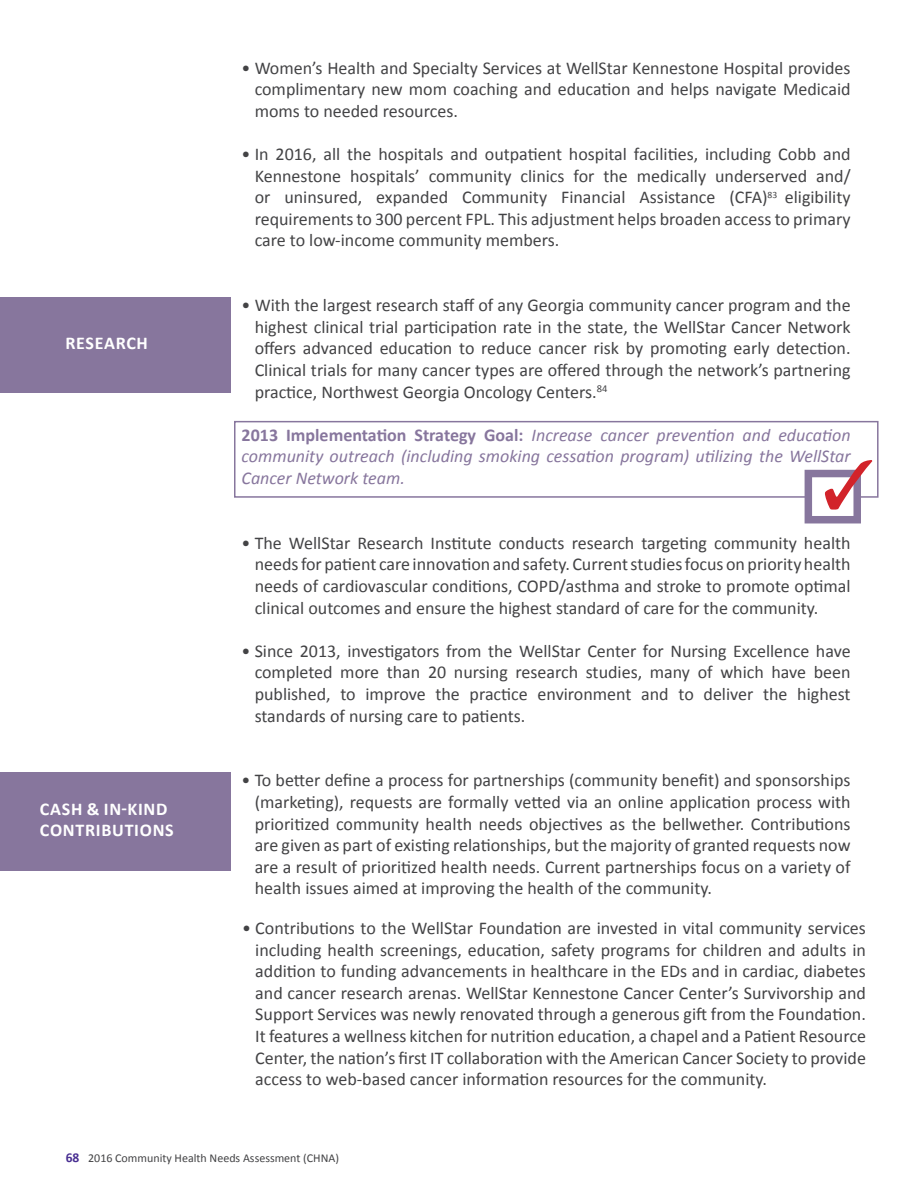
<style>
.page{position:relative;width:918px;height:1188px;background:#fff}
.page>*{position:absolute;margin:0;border:0;box-sizing:border-box;transform-origin:0 0}
.t1{font:18px/21.6px "Calibri";color:#434345;text-align:justify}
.t2{font:italic 18px/21.6px "Calibri";color:#87769d;text-align:justify}
.t3{font:700 18px/21.6px "Calibri";letter-spacing:.04em;color:#fff}
.t4{font:12px "Calibri";color:#434345}
.s1{font-weight:700;font-style:normal}
.s2{font-weight:700;font-size:13.5px;color:#492f92}
</style>
<div class="page">
<div style="left:0;top:297px;width:231px;height:96px;background:#87769d"></div>
<div style="left:234px;top:421px;width:645px;height:77px;border:2px solid #87769d"></div>
<div style="left:0;top:772px;width:231px;height:99px;background:#87769d"></div>
<div style="left:805px;top:470px;width:56px;height:53px;background:#fff;border:8px solid #87769d"></div>
<svg style="left:825px;top:469px;width:47px;height:41px"></svg>
<p class="t3" style="left:65px;top:331px;width:84px">RESEARCH</p>
<p class="t3" style="left:40px;top:797px;width:135px">CASH &amp; IN-KIND<br>CONTRIBUTIONS</p>
<p class="t1" style="left:255px;top:56px;width:597px;text-indent:-13px">• Women’s Health and Specialty Services at WellStar Kennestone Hospital provides complimentary new mom coaching and education and helps navigate Medicaid moms to needed resources.</p>
<p class="t1" style="left:255px;top:142px;width:597px;text-indent:-13px">• In 2016, all the hospitals and outpatient hospital facilities, including Cobb and Kennestone hospitals’ community clinics for the medically underserved and/ or uninsured, expanded Community Financial Assistance (CFA)<sup>83</sup> eligibility requirements to 300 percent FPL. This adjustment helps broaden access to primary care to low-income community members.</p>
<p class="t1" style="left:255px;top:293px;width:597px;text-indent:-13px">• With the largest research staff of any Georgia community cancer program and the highest clinical trial participation rate in the state, the WellStar Cancer Network offers advanced education to reduce cancer risk by promoting early detection.<br>Clinical trials for many cancer types are offered through the network’s partnering practice, Northwest Georgia Oncology Centers.<sup>84</sup></p>
<p class="t2" style="left:242px;top:423px;width:611px"><span class="s1">2013 Implementation Strategy Goal:</span> Increase cancer prevention and education community outreach (including smoking cessation program) utilizing the WellStar Cancer Network team.</p>
<p class="t1" style="left:255px;top:531px;width:597px;text-indent:-13px">• The WellStar Research Institute conducts research targeting community health needs for patient care innovation and safety. Current studies focus on priority health needs of cardiovascular conditions, COPD/asthma and stroke to promote optimal clinical outcomes and ensure the highest standard of care for the community.</p>
<p class="t1" style="left:255px;top:639px;width:597px;text-indent:-13px">• Since 2013, investigators from the WellStar Center for Nursing Excellence have completed more than 20 nursing research studies, many of which have been published, to improve the practice environment and to deliver the highest standards of nursing care to patients.</p>
<p class="t1" style="left:255px;top:769px;width:597px;text-indent:-13px">• To better define a process for partnerships (community benefit) and sponsorships (marketing), requests are formally vetted via an online application process with prioritized community health needs objectives as the bellwether. Contributions are given as part of existing relationships, but the majority of granted requests now are a result of prioritized health needs. Current partnerships focus on a variety of health issues aimed at improving the health of the community.</p>
<p class="t1" style="left:255px;top:916px;width:612px;text-indent:-13px">• Contributions to the WellStar Foundation are invested in vital community services including health screenings, education, safety programs for children and adults in addition to funding advancements in healthcare in the EDs and in cardiac, diabetes and cancer research arenas. WellStar Kennestone Cancer Center’s Survivorship and Support Services was newly renovated through a generous gift from the Foundation.<br>It features a wellness kitchen for nutrition education, a chapel and a Patient Resource Center, the nation’s first IT collaboration with the American Cancer Society to provide access to web-based cancer information resources for the community.</p>
<p class="t4" style="left:66px;top:1151px;width:275px"><span class="s2">68</span> 2016 Community Health Needs Assessment (CHNA)</p>
</div>
